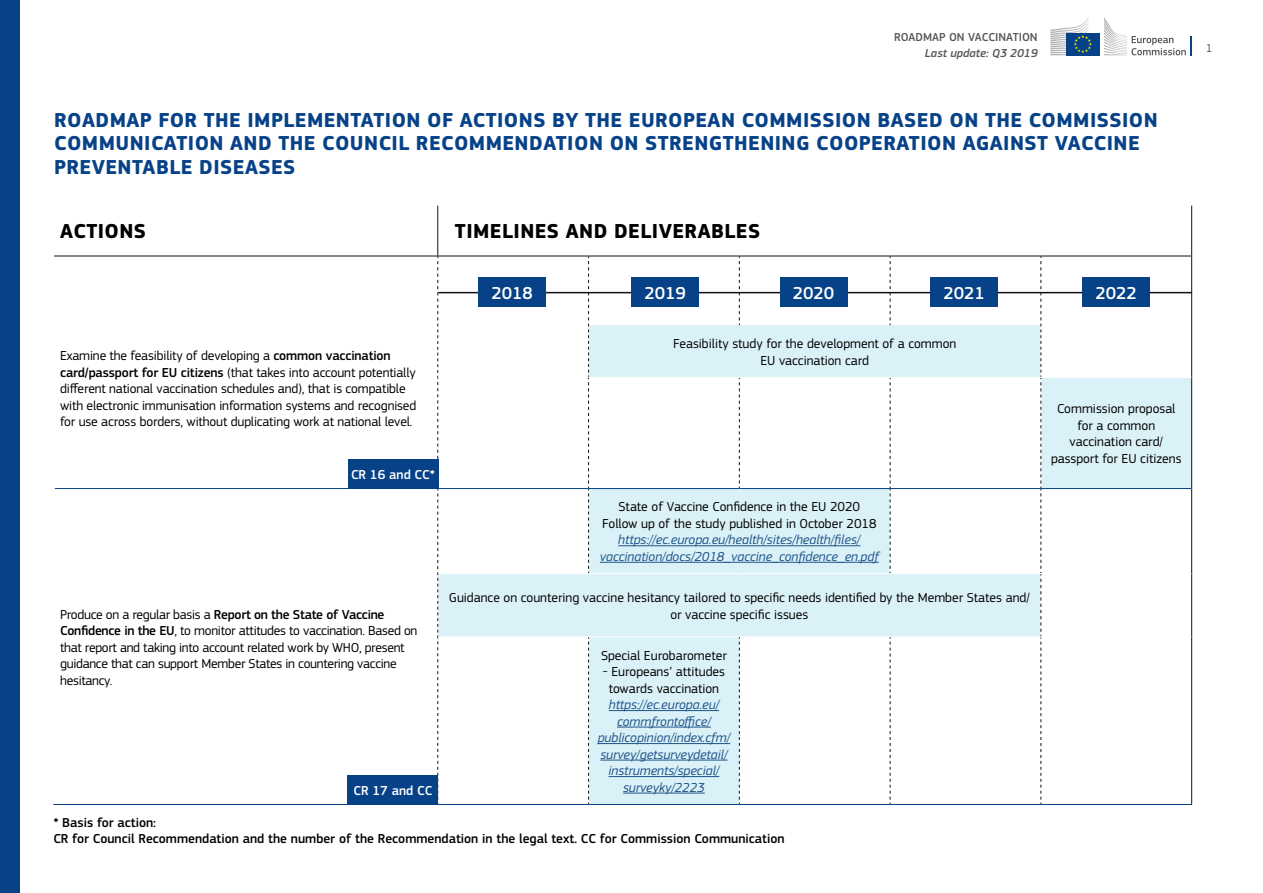
<style>
.page{position:relative;width:1263px;height:893px;background:#fff}
.page>*{position:absolute;margin:0;border:0;box-sizing:border-box;transform-origin:0 0}
.t1{font:700 21px/23.1px "EC Square Sans Pro";letter-spacing:.02em;color:#074289}
.t2{font:700 21px "EC Square Sans Pro";letter-spacing:.02em;color:#000}
.t3{font:500 18px "EC Square Sans Pro";color:#fff}
.t4{font:13.5px/16.5px "EC Square Sans Pro";letter-spacing:-.01em;color:#000;text-align:center}
.t5{font:italic 13.5px/16.5px "EC Square Sans Pro";color:#1f548a;text-align:center}
.t6{font:500 13.5px/16.2px "EC Square Sans Pro";color:#000}
.t7{font:500 13.5px "EC Square Sans Pro";color:#fff}
.t8{font:500 12px "EC Square Sans Pro";color:#565858}
.t9{font:italic 500 12px "EC Square Sans Pro";color:#565858}
.t10{font:12px "EC Square Sans Pro";color:#565858}
.s1{font-weight:500}
</style>
<div class="page">
<svg style="left:1104px;top:17px;width:88px;height:38px"></svg>
<div style="left:1066px;top:33px;width:34px;height:22px;background:#074289"></div>
<svg style="left:1050px;top:17px;width:42px;height:38px"></svg>
<div style="left:0;top:0;width:19px;height:893px;background:#074289"></div>
<svg style="left:438px;top:325px;width:753px;height:479px"></svg>
<hr style="left:1191px;top:206px;width:1px;height:50px;background:#121212">
<hr style="left:53px;top:804px;width:385px;height:1px;background:#074289">
<hr style="left:54px;top:256px;width:384px;height:1px;background:#121212">
<hr style="left:438px;top:256px;width:150px;height:1px;background:#121212">
<hr style="left:588px;top:256px;width:151px;height:1px;background:#121212">
<hr style="left:739px;top:256px;width:151px;height:1px;background:#121212">
<hr style="left:890px;top:256px;width:151px;height:1px;background:#121212">
<hr style="left:1041px;top:256px;width:151px;height:1px;background:#121212">
<svg style="left:739px;top:256px;width:1px;height:69px"></svg>
<svg style="left:890px;top:256px;width:1px;height:69px"></svg>
<hr style="left:1191px;top:256px;width:1px;height:69px;background:#121212">
<hr style="left:1191px;top:325px;width:1px;height:52px;background:#121212">
<svg style="left:739px;top:378px;width:1px;height:110px"></svg>
<hr style="left:1191px;top:377px;width:1px;height:111px;background:#121212">
<svg style="left:588px;top:256px;width:1px;height:317px"></svg>
<svg style="left:890px;top:378px;width:1px;height:195px"></svg>
<hr style="left:1191px;top:488px;width:1px;height:86px;background:#121212">
<svg style="left:437px;top:256px;width:1px;height:519px"></svg>
<svg style="left:588px;top:637px;width:1px;height:167px"></svg>
<svg style="left:1040px;top:256px;width:1px;height:548px"></svg>
<hr style="left:1191px;top:574px;width:1px;height:63px;background:#121212">
<hr style="left:1191px;top:637px;width:1px;height:167px;background:#121212">
<hr style="left:438px;top:377px;width:150px;height:1px;background:#fff">
<hr style="left:588px;top:377px;width:151px;height:1px;background:#fff">
<hr style="left:739px;top:377px;width:151px;height:1px;background:#fff">
<hr style="left:890px;top:377px;width:151px;height:1px;background:#fff">
<hr style="left:1041px;top:377px;width:150px;height:1px;background:#fff">
<hr style="left:438px;top:636px;width:150px;height:1px;background:#fff">
<hr style="left:588px;top:636px;width:151px;height:1px;background:#fff">
<hr style="left:739px;top:636px;width:151px;height:1px;background:#fff">
<hr style="left:890px;top:636px;width:151px;height:1px;background:#fff">
<hr style="left:1041px;top:636px;width:150px;height:1px;background:#fff">
<hr style="left:438px;top:573px;width:150px;height:1px;background:#fff">
<hr style="left:588px;top:573px;width:151px;height:1px;background:#fff">
<hr style="left:739px;top:573px;width:151px;height:1px;background:#fff">
<hr style="left:890px;top:573px;width:151px;height:1px;background:#fff">
<hr style="left:1041px;top:573px;width:150px;height:1px;background:#fff">
<svg style="left:739px;top:637px;width:1px;height:167px"></svg>
<svg style="left:890px;top:637px;width:1px;height:167px"></svg>
<hr style="left:437px;top:206px;width:1px;height:50px;background:#121212">
<hr style="left:438px;top:804px;width:150px;height:1px;background:#074289">
<hr style="left:588px;top:804px;width:151px;height:1px;background:#074289">
<hr style="left:739px;top:804px;width:151px;height:1px;background:#074289">
<hr style="left:890px;top:804px;width:151px;height:1px;background:#074289">
<hr style="left:1041px;top:804px;width:151px;height:1px;background:#074289">
<hr style="left:55px;top:488px;width:383px;height:1px;background:#074289">
<hr style="left:438px;top:488px;width:150px;height:1px;background:#074289">
<hr style="left:588px;top:488px;width:151px;height:1px;background:#074289">
<hr style="left:739px;top:488px;width:151px;height:1px;background:#074289">
<hr style="left:890px;top:488px;width:151px;height:1px;background:#074289">
<hr style="left:1041px;top:488px;width:150px;height:1px;background:#074289">
<hr style="left:618px;top:545px;width:242px;height:1px;background:#1f548a">
<hr style="left:600px;top:562px;width:279px;height:1px;background:#1f548a">
<hr style="left:609px;top:710px;width:110px;height:1px;background:#1f548a">
<hr style="left:617px;top:727px;width:94px;height:1px;background:#1f548a">
<hr style="left:598px;top:743px;width:132px;height:1px;background:#1f548a">
<hr style="left:600px;top:760px;width:127px;height:1px;background:#1f548a">
<hr style="left:608px;top:776px;width:111px;height:1px;background:#1f548a">
<hr style="left:623px;top:793px;width:82px;height:1px;background:#1f548a">
<div style="left:348px;top:459px;width:90px;height:30px;background:#074289"></div>
<div style="left:348px;top:775px;width:90px;height:30px;background:#074289"></div>
<hr style="left:438px;top:292px;width:754px;height:1px;background:#121212">
<div style="left:479px;top:277px;width:67px;height:30px;background:#074289"></div>
<div style="left:631px;top:277px;width:68px;height:30px;background:#074289"></div>
<div style="left:780px;top:277px;width:67px;height:30px;background:#074289"></div>
<div style="left:931px;top:277px;width:67px;height:30px;background:#074289"></div>
<div style="left:1082px;top:277px;width:68px;height:30px;background:#074289"></div>
<p class="t8" style="left:894px;top:30px;width:145px">ROADMAP ON VACCINATION</p>
<p class="t9" style="left:925px;top:46px;width:114px">Last update: Q3 2019</p>
<h1 class="t1" style="left:54px;top:110px;width:1105px">ROADMAP FOR THE IMPLEMENTATION OF ACTIONS BY THE EUROPEAN COMMISSION BASED ON THE COMMISSION<br>COMMUNICATION AND THE COUNCIL RECOMMENDATION ON STRENGTHENING COOPERATION AGAINST VACCINE<br>PREVENTABLE DISEASES</h1>
<h1 class="t2" style="left:60px;top:219px;width:87px">ACTIONS</h1>
<h1 class="t2" style="left:455px;top:219px;width:307px">TIMELINES AND DELIVERABLES</h1>
<p class="t4" style="left:60px;top:348px;width:358px;text-align:left">Examine the feasibility of developing a <span class="s1">common vaccination card/passport for EU citizens</span> (that takes into account potentially different national vaccination schedules and), that is compatible with electronic immunisation information systems and recognised for use across borders, without duplicating work at national level.</p>
<p class="t7" style="left:351px;top:467px;width:85px">CR 16 and CC*</p>
<h2 class="t3" style="left:492px;top:282px;width:43px">2018</h2>
<h2 class="t3" style="left:644px;top:282px;width:43px">2019</h2>
<h2 class="t3" style="left:793px;top:282px;width:43px">2020</h2>
<h2 class="t3" style="left:944px;top:282px;width:43px">2021</h2>
<h2 class="t3" style="left:1095px;top:282px;width:43px">2022</h2>
<p class="t4" style="left:673px;top:335px;width:285px">Feasibility study for the development of a common<br>EU vaccination card</p>
<p class="t4" style="left:1051px;top:401px;width:132px">Commission proposal for a common vaccination card/ passport for EU citizens</p>
<p class="t4" style="left:602px;top:499px;width:276px">State of Vaccine Confidence in the EU 2020<br>Follow up of the study published in October 2018</p>
<p class="t5" style="left:600px;top:532px;width:281px">https://ec.europa.eu/health/sites/health/files/ vaccination/docs/2018_vaccine_confidence_en.pdf</p>
<p class="t4" style="left:449px;top:589px;width:582px">Guidance on countering vaccine hesitancy tailored to specific needs identified by the Member States and/ or vaccine specific issues</p>
<p class="t4" style="left:601px;top:647px;width:127px">Special Eurobarometer</p>
<p class="t4" style="left:603px;top:664px;width:124px">- Europeans’ attitudes towards vaccination</p>
<p class="t5" style="left:598px;top:697px;width:134px">https://ec.europa.eu/ commfrontoffice/ publicopinion/index.cfm/ survey/getsurveydetail/ instruments/special/ surveyky/2223</p>
<p class="t6" style="left:53px;top:814px;width:733px">* Basis for action:<br>CR for Council Recommendation and the number of the Recommendation in the legal text. CC for Commission Communication</p>
<p class="t4" style="left:60px;top:606px;width:359px;text-align:left">Produce on a regular basis a <span class="s1">Report on the State of Vaccine Confidence in the EU</span>, to monitor attitudes to vaccination. Based on that report and taking into account related work by WHO, present guidance that can support Member States in countering vaccine hesitancy.</p>
<p class="t7" style="left:354px;top:783px;width:80px">CR 17 and CC</p>
<p class="t10" style="left:1206px;top:41px;width:8px">1</p>
</div>
